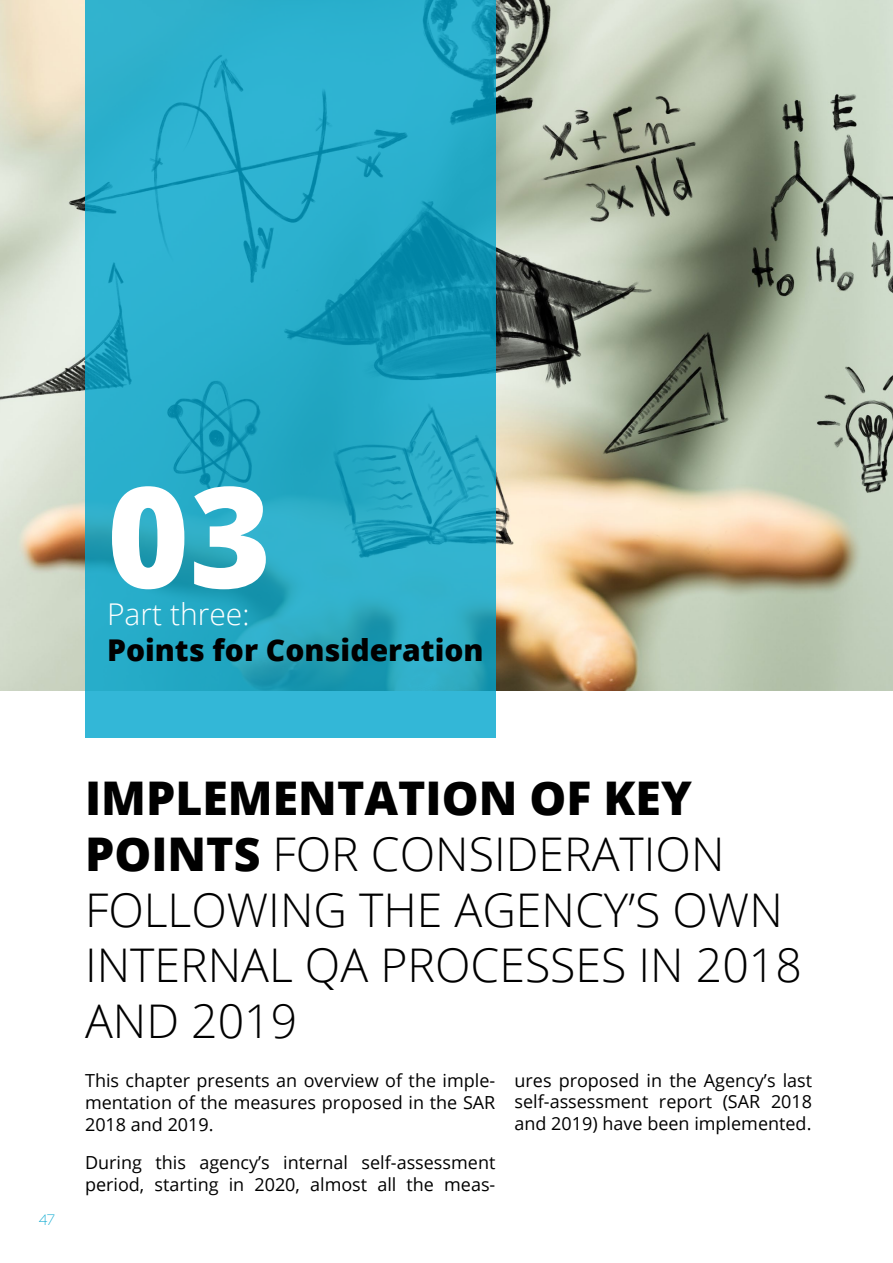
<style>
.page{position:relative;width:893px;height:1263px;background:#fff}
.page>*{position:absolute;margin:0;border:0;box-sizing:border-box;transform-origin:0 0}
.t1{font:800 140.4px "Open Sans";color:#fff}
.t2{font:300 46.35px/55.7px "Open Sans";color:#000}
.t3{font:800 30px "Open Sans";color:#000}
.t4{font:300 30px "Open Sans";color:#fff}
.t5{font:18px/22.5px "Open Sans";color:#000;text-align:justify}
.t6{font:300 15px "Novecentowide";color:#00a5ce}
.s1{font-weight:800}
</style>
<div class="page">
<img style="left:0;top:0;width:893px;height:690px">
<svg style="left:85px;top:0;width:410px;height:737px;background:#26aac7"></svg>
<h1 class="t1" style="left:107px;top:430px;width:166px">03</h1>
<h3 class="t4" style="left:107px;top:594px;width:144px">Part three:</h3>
<h3 class="t3" style="left:107px;top:627px;width:378px">Points for Consideration</h3>
<p class="t6" style="left:38px;top:1211px;width:18px">47</p>
<h2 class="t2" style="left:85px;top:769px;width:718px"><span class="s1">IMPLEMENTATION OF KEY<br>POINTS</span> FOR CONSIDERATION<br>FOLLOWING THE AGENCY’S OWN<br>INTERNAL QA PROCESSES IN 2018<br>AND 2019</h2>
<p class="t5" style="left:85px;top:1068px;width:412px">This chapter presents an overview of the imple&shy;mentation of the measures proposed in the SAR 2018 and 2019.</p>
<p class="t5" style="left:85px;top:1150px;width:412px">During this agency’s internal self-assessment period, starting in 2020, almost all the meas-</p>
<p class="t5" style="left:514px;top:1069px;width:299px;line-height:21.6px">ures proposed in the Agency’s last self-assessment report (SAR 2018 and 2019) have been implemented.</p>
</div>
